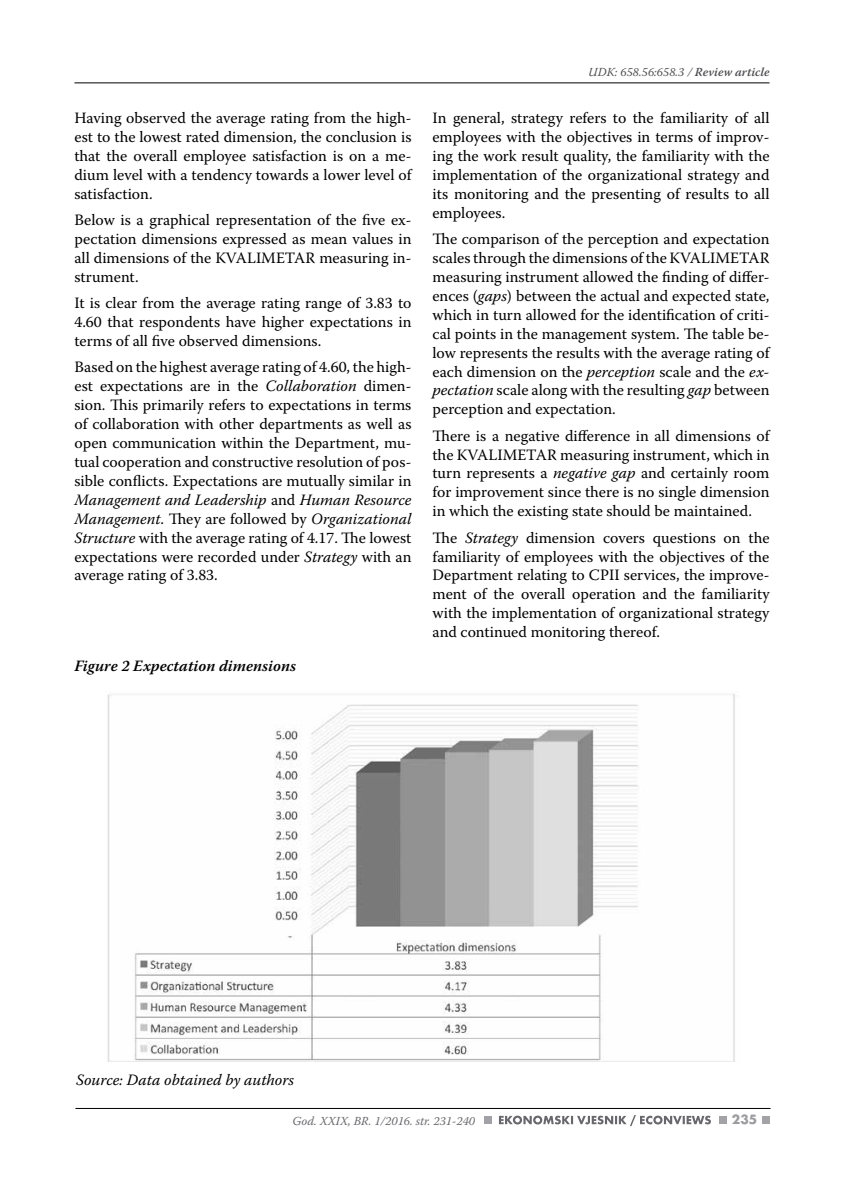
<style>
.page{position:relative;width:844px;height:1191px;background:#fff}
.page>*{position:absolute;margin:0;border:0;box-sizing:border-box;transform-origin:0 0}
.t1{font:15.75px/18.9px "Warnock Pro";color:#000;text-align:justify}
.t2{font:italic 600 15.75px "Warnock Pro";color:#000}
.t3{font:italic 15.75px "Warnock Pro";color:#000}
.t4{font:700 14px "Futura TOT";color:#9c9ca0}
.t5{font:italic 12.25px "Warnock Pro";color:#504f53}
.t6{font:italic 12.25px "Warnock Pro";color:#68676c}
.s1{font-style:italic}
.s2{font-weight:600}
</style>
<div class="page">
<hr style="left:74px;top:83px;width:695px;height:1px;background:#000">
<hr style="left:75px;top:1108px;width:695px;height:1px;background:#000">
<div style="left:483px;top:1115px;width:8px;height:8px;background:#a3a3a7"></div>
<div style="left:718px;top:1115px;width:8px;height:8px;background:#a3a3a7"></div>
<div style="left:761px;top:1115px;width:8px;height:8px;background:#a3a3a7"></div>
<svg style="left:499px;top:1115px;width:211px;height:11px"></svg>
<img style="left:107px;top:693px;width:628px;height:369px">
<p class="t1" style="left:74px;top:108px;width:338px">Having observed the average rating from the high&shy;est to the lowest rated dimension, the conclusion is that the overall employee satisfaction is on a me&shy;dium level with a tendency towards a lower level of satisfaction.</p>
<p class="t1" style="left:74px;top:210px;width:338px">Below is a graphical representation of the five ex&shy;pectation dimensions expressed as mean values in all dimensions of the KVALIMETAR measuring in&shy;strument.</p>
<p class="t1" style="left:74px;top:293px;width:338px">It is clear from the average rating range of 3.83 to 4.60 that respondents have higher expectations in terms of all five observed dimensions.</p>
<p class="t1" style="left:74px;top:357px;width:338px">Based on the highest average rating of 4.60, the high&shy;est expectations are in the <span class="s1">Collaboration</span> dimen&shy;sion. This primarily refers to expectations in terms of collaboration with other departments as well as open communication within the Department, mu&shy;tual cooperation and constructive resolution of pos&shy;sible conflicts. Expectations are mutually similar in <span class="s1">Management and Leadership</span> and <span class="s1">Human Resource Management</span>. They are followed by <span class="s1">Organizational Structure</span> with the average rating of 4.17. The lowest expectations were recorded under <span class="s1">Strategy</span> with an average rating of 3.83.</p>
<p class="t2" style="left:74px;top:656px;width:223px">Figure 2 Expectation dimensions</p>
<p class="t5" style="left:588px;top:65px;width:182px">UDK: 658.56:658.3 / <span class="s2">Review article</span></p>
<p class="t1" style="left:432px;top:108px;width:338px">In general, strategy refers to the familiarity of all employees with the objectives in terms of improv&shy;ing the work result quality, the familiarity with the implementation of the organizational strategy and its monitoring and the presenting of results to all employees.</p>
<p class="t1" style="left:432px;top:229px;width:338px">The comparison of the perception and expectation scales through the dimensions of the KVALIMETAR measuring instrument allowed the finding of differ&shy;ences (<span class="s1">gaps</span>) between the actual and expected state, which in turn allowed for the identification of criti&shy;cal points in the management system. The table be&shy;low represents the results with the average rating of each dimension on the <span class="s1">perception</span> scale and the <span class="s1">ex&shy;pectation</span> scale along with the resulting <span class="s1">gap</span> between perception and expectation.</p>
<p class="t1" style="left:432px;top:426px;width:338px">There is a negative difference in all dimensions of the KVALIMETAR measuring instrument, which in turn represents a <span class="s1">negative gap</span> and certainly room for improvement since there is no single dimension in which the existing state should be maintained.</p>
<p class="t1" style="left:432px;top:528px;width:338px">The <span class="s1">Strategy</span> dimension covers questions on the familiarity of employees with the objectives of the Department relating to CPII services, the improve&shy;ment of the overall operation and the familiarity with the implementation of organizational strategy and continued monitoring thereof.</p>
<p class="t3" style="left:76px;top:1070px;width:219px">Source: Data obtained by authors</p>
<p class="t6" style="left:292px;top:1113px;width:184px">God. XXIX, BR. 1/2016. str. 231-240</p>
<p class="t4" style="left:731px;top:1111px;width:27px">235</p>
</div>
